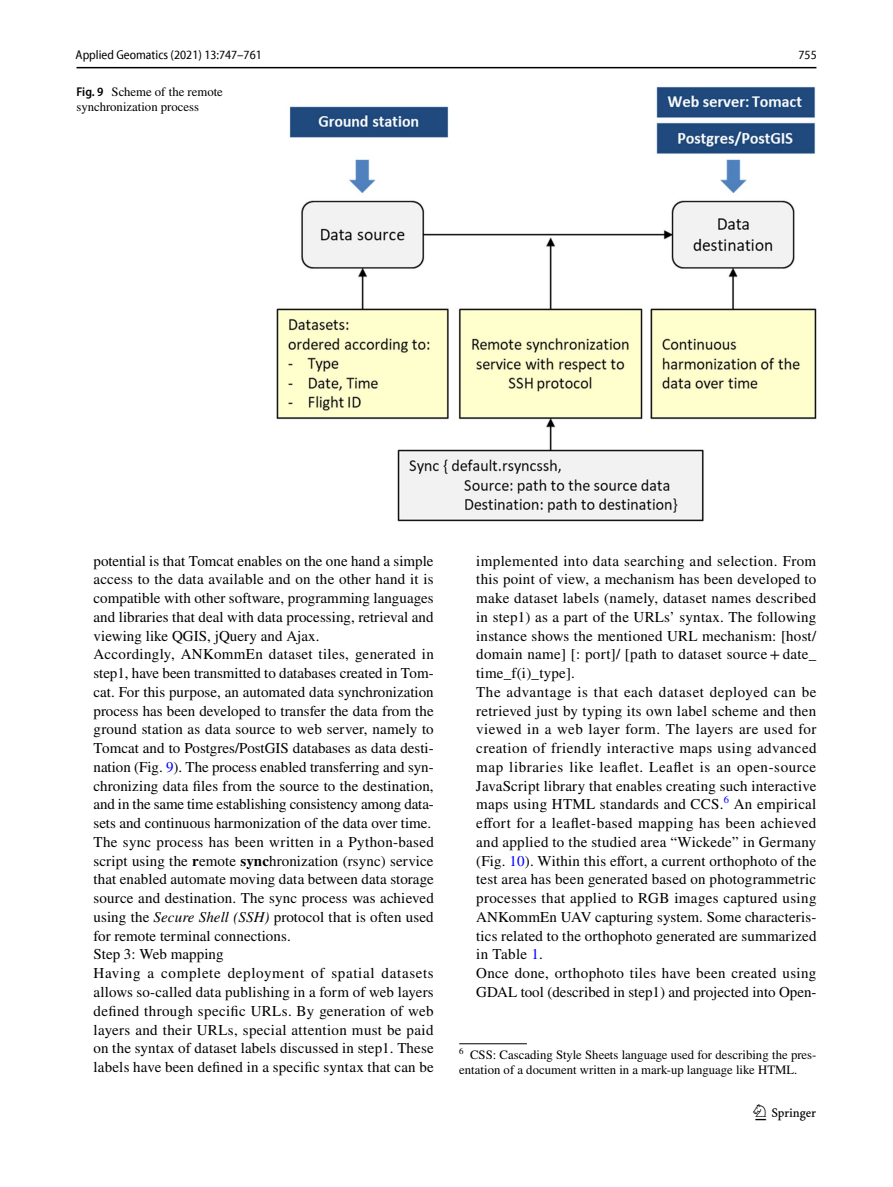
<style>
.page{position:relative;width:893px;height:1187px;background:#fff}
.page>*{position:absolute;margin:0;border:0;box-sizing:border-box;transform-origin:0 0}
.t1{font:22.5px "Springnew Regular 3";color:#000}
.t2{font:15px/18.8px "STIX";letter-spacing:.015em;color:#000}
.t3{font:12.75px/15px "STIX";color:#000}
.t4{font:semi-condensed 12.75px "Myriad Pro Unic";color:#000}
.s1{font-family:"Myriad Pro";font-weight:600;font-stretch:semi-condensed}
.s2{color:#00f}
.s3{font-weight:700}
.s4{font-style:italic}
</style>
<div class="page">
<hr style="left:77px;top:67px;width:739px;height:1px;background:#000">
<img style="left:276px;top:87px;width:540px;height:434px">
<hr style="left:459px;top:1043px;width:68px;height:1px;background:#000">
<p class="t4" style="left:76px;top:50px;width:188px">Applied Geomatics (2021) 13:747–761</p>
<p class="t4" style="left:799px;top:50px;width:20px">755</p>
<p class="t3" style="left:77px;top:85px;width:148px"><span class="s1">Fig. 9</span> Scheme of the remote synchronization process</p>
<p class="t2" style="left:94px;top:552px;width:342px">potential is that Tomcat enables on the one hand a simple access to the data available and on the other hand it is compatible with other software, programming languages and libraries that deal with data processing, retrieval and viewing like QGIS, jQuery and Ajax.<br>Accordingly, ANKommEn dataset tiles, generated in step1, have been transmitted to databases created in Tom&shy;cat. For this purpose, an automated data synchronization process has been developed to transfer the data from the ground station as data source to web server, namely to Tomcat and to Postgres/PostGIS databases as data desti&shy;nation (Fig. <span class="s2">9</span>). The process enabled transferring and syn&shy;chronizing data files from the source to the destination, and in the same time establishing consistency among data&shy;sets and continuous harmonization of the data over time.<br>The sync process has been written in a Python-based script using the <span class="s3">r</span>emote <span class="s3">sync</span>hronization (rsync) service that enabled automate moving data between data storage source and destination. The sync process was achieved using the <span class="s4">Secure Shell (SSH)</span> protocol that is often used for remote terminal connections.<br>Step 3: Web mapping<br>Having a complete deployment of spatial datasets allows so-called data publishing in a form of web layers defined through specific URLs. By generation of web layers and their URLs, special attention must be paid on the syntax of dataset labels discussed in step1. These labels have been defined in a specific syntax that can be</p>
<p class="t2" style="left:476px;top:552px;width:342px">implemented into data searching and selection. From this point of view, a mechanism has been developed to make dataset labels (namely, dataset names described in step1) as a part of the URLs’ syntax. The following instance shows the mentioned URL mechanism: [host/ domain name] [: port]/ [path to dataset source +date_ time_f(i)_type].<br>The advantage is that each dataset deployed can be retrieved just by typing its own label scheme and then viewed in a web layer form. The layers are used for creation of friendly interactive maps using advanced map libraries like leaflet. Leaflet is an open-source JavaScript library that enables creating such interactive maps using HTML standards and CCS.<sup>6</sup> An empirical effort for a leaflet-based mapping has been achieved and applied to the studied area “Wickede” in Germany (Fig. <span class="s2">10</span>). Within this effort, a current orthophoto of the test area has been generated based on photogrammetric processes that applied to RGB images captured using ANKommEn UAV capturing system. Some characteris&shy;tics related to the orthophoto generated are summarized in Table <span class="s2">1</span>.<br>Once done, orthophoto tiles have been created using GDAL tool (described in step1) and projected into Open-</p>
<p class="t3" style="left:459px;top:1047px;width:359px"><sup>6</sup> CSS: Cascading Style Sheets language used for describing the pres&shy;entation of a document written in a mark-up language like HTML.</p>
<h1 class="t1" style="left:755px;top:1104px;width:62px">1 3</h1>
</div>
